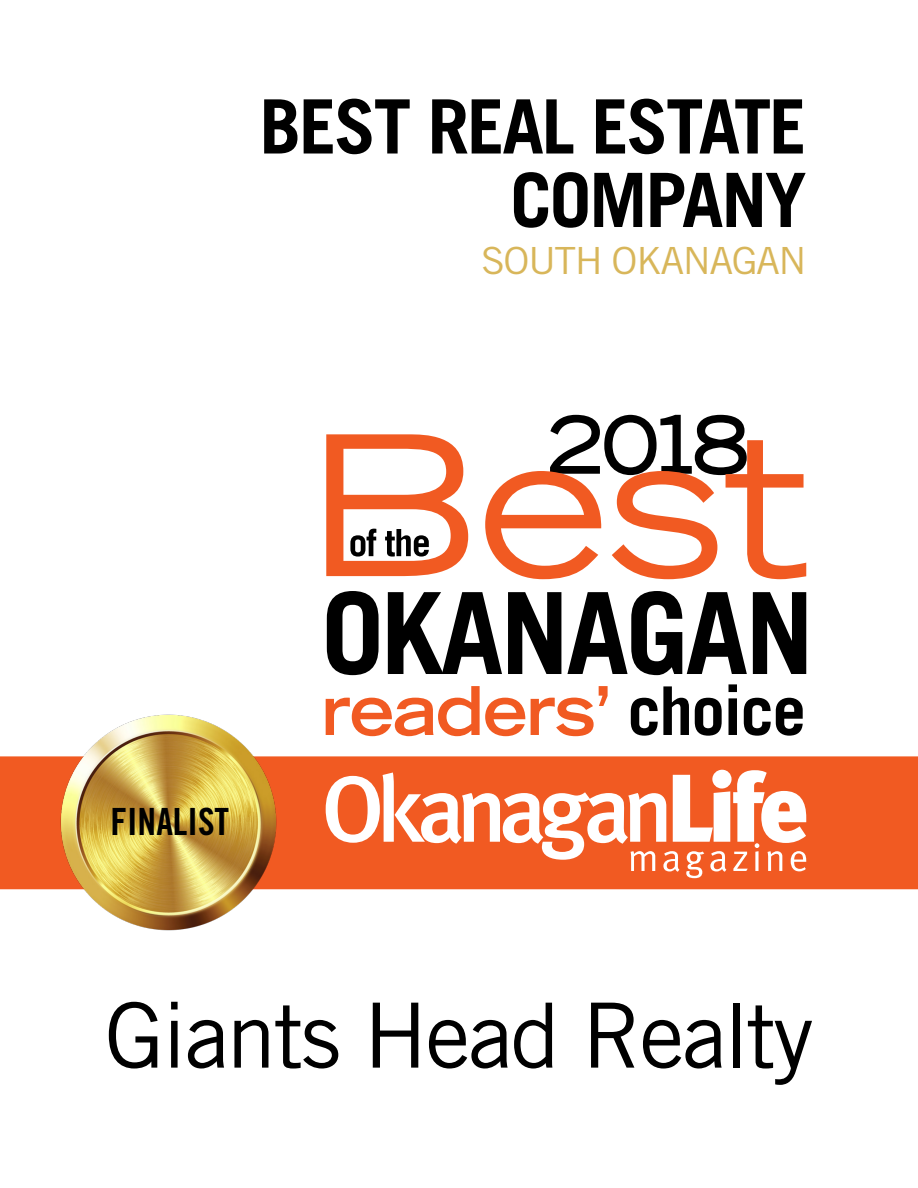
<style>
.page{position:relative;width:918px;height:1188px;background:#fff}
.page>*{position:absolute;margin:0;border:0;box-sizing:border-box;transform-origin:0 0}
.t1{font:90px "Trade Gothic LT Std";letter-spacing:-.03em;color:#000}
.t2{font:expanded 76.35px "Trade Gothic LT Std";color:#000}
.t3{font:700 75px/73.5px "Trade Gothic LT Std";letter-spacing:-.03em;color:#000;text-align:right}
.t4{font:37.5px "Trade Gothic LT Std";letter-spacing:-.04em;color:#d8b65a;scale:1.04 1}
.t5{font:37.5px "Trade Gothic LT Std Bd Cn 20";color:#000}
</style>
<div class="page">
<div style="left:0;top:756px;width:918px;height:133px;background:#f15a22"></div>
<img style="left:59px;top:714px;width:219px;height:217px">
<svg style="left:326px;top:770px;width:480px;height:108px"></svg>
<svg style="left:550px;top:414px;width:195px;height:20px"></svg>
<svg style="left:326px;top:434px;width:480px;height:145px"></svg>
<svg style="left:350px;top:529px;width:26px;height:28px"></svg>
<svg style="left:385px;top:529px;width:44px;height:28px"></svg>
<svg style="left:327px;top:591px;width:52px;height:84px"></svg>
<svg style="left:388px;top:592px;width:114px;height:82px"></svg>
<svg style="left:508px;top:592px;width:53px;height:82px"></svg>
<svg style="left:567px;top:591px;width:180px;height:84px"></svg>
<svg style="left:753px;top:592px;width:53px;height:82px"></svg>
<svg style="left:326px;top:686px;width:199px;height:50px"></svg>
<svg style="left:531px;top:686px;width:77px;height:50px"></svg>
<svg style="left:631px;top:686px;width:58px;height:50px"></svg>
<svg style="left:695px;top:698px;width:27px;height:38px"></svg>
<svg style="left:729px;top:684px;width:8px;height:51px"></svg>
<svg style="left:744px;top:698px;width:59px;height:38px"></svg>
<p class="t3" style="left:260px;top:89px;width:549px">BEST REAL ESTATE<br>COMPANY</p>
<p class="t4" style="left:481px;top:238px;width:314px">SOUTH OKANAGAN</p>
<p class="t5" style="left:111px;top:799px;width:120px">FINALIST</p>
<p class="t2" style="left:548px;top:395px;width:202px">2018</p>
<p class="t1" style="left:104px;top:981px;width:711px">Giants Head Realty</p>
</div>
